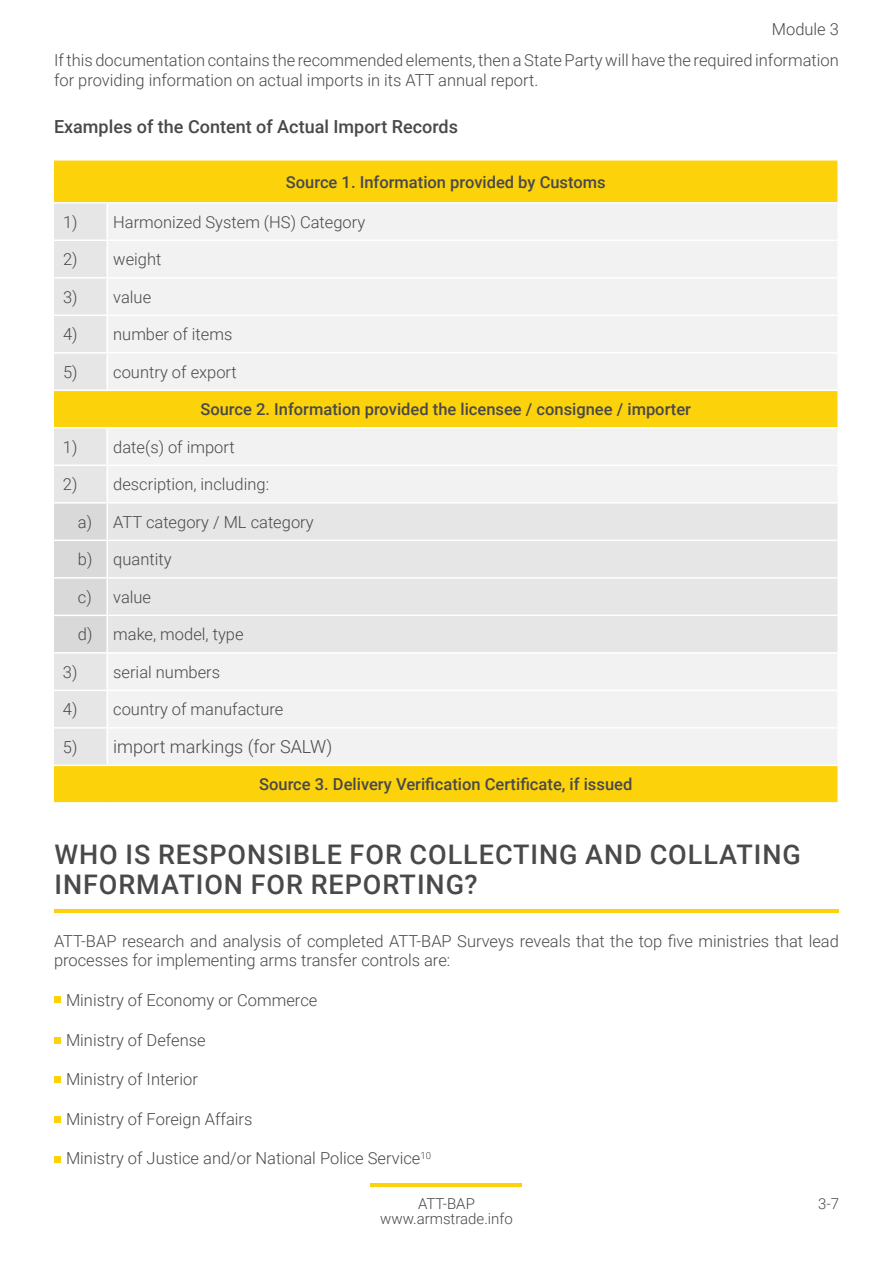
<style>
.page{position:relative;width:893px;height:1263px;background:#fff}
.page>*{position:absolute;margin:0;border:0;box-sizing:border-box;transform-origin:0 0}
.t1{font:500 27px/30px "Roboto";letter-spacing:.035em;color:#494949}
.t2{font:500 18px "Roboto";color:#494949}
.t3{font:300 18px "Roboto";color:#494949}
.t4{font:300 16.5px/19.8px "Roboto";color:#494949}
.t5{font:500 16.5px "Roboto";color:#494949}
.t6{font:300 15px/15px "Roboto";color:#494949;text-align:center}
.s1{font-size:16.5px}
</style>
<div class="page">
<hr style="left:371px;top:1183px;width:151px;height:3px;background:#fcd20b">
<div style="left:54px;top:161px;width:783px;height:641px;background:#fcd20b"></div>
<svg style="left:54px;top:204px;width:53px;height:561px;fill:#e6e6e6"></svg>
<svg style="left:107px;top:204px;width:730px;height:561px;fill:#f2f2f2"></svg>
<div style="left:54px;top:504px;width:52px;height:148px;background:#d9d9d9"></div>
<hr style="left:54px;top:202px;width:53px;height:2px;background:#fff">
<hr style="left:107px;top:202px;width:730px;height:2px;background:#fff">
<hr style="left:106px;top:204px;width:2px;height:36px;background:#fff">
<hr style="left:54px;top:240px;width:53px;height:1px;background:#fff">
<hr style="left:107px;top:240px;width:730px;height:1px;background:#fff">
<hr style="left:106px;top:241px;width:2px;height:36px;background:#fff">
<hr style="left:54px;top:277px;width:53px;height:2px;background:#fff">
<hr style="left:107px;top:277px;width:730px;height:2px;background:#fff">
<hr style="left:106px;top:279px;width:2px;height:36px;background:#fff">
<hr style="left:54px;top:315px;width:53px;height:1px;background:#fff">
<hr style="left:107px;top:315px;width:730px;height:1px;background:#fff">
<hr style="left:106px;top:316px;width:2px;height:36px;background:#fff">
<hr style="left:54px;top:352px;width:53px;height:2px;background:#fff">
<hr style="left:107px;top:352px;width:730px;height:2px;background:#fff">
<hr style="left:106px;top:354px;width:2px;height:36px;background:#fff">
<hr style="left:54px;top:390px;width:53px;height:1px;background:#fff">
<hr style="left:107px;top:390px;width:730px;height:1px;background:#fff">
<hr style="left:54px;top:427px;width:53px;height:2px;background:#fff">
<hr style="left:107px;top:427px;width:730px;height:2px;background:#fff">
<hr style="left:106px;top:429px;width:2px;height:36px;background:#fff">
<hr style="left:54px;top:465px;width:53px;height:1px;background:#fff">
<hr style="left:107px;top:465px;width:730px;height:1px;background:#fff">
<hr style="left:106px;top:466px;width:2px;height:36px;background:#fff">
<hr style="left:54px;top:502px;width:53px;height:2px;background:#fff">
<hr style="left:107px;top:502px;width:730px;height:2px;background:#fff">
<hr style="left:106px;top:504px;width:2px;height:36px;background:#fff">
<hr style="left:54px;top:540px;width:53px;height:1px;background:#fff">
<hr style="left:107px;top:540px;width:730px;height:1px;background:#fff">
<hr style="left:106px;top:541px;width:2px;height:36px;background:#fff">
<hr style="left:54px;top:577px;width:53px;height:2px;background:#fff">
<hr style="left:107px;top:577px;width:730px;height:2px;background:#fff">
<hr style="left:106px;top:579px;width:2px;height:36px;background:#fff">
<hr style="left:54px;top:615px;width:53px;height:1px;background:#fff">
<hr style="left:107px;top:615px;width:730px;height:1px;background:#fff">
<hr style="left:106px;top:616px;width:2px;height:36px;background:#fff">
<hr style="left:54px;top:652px;width:53px;height:2px;background:#fff">
<hr style="left:107px;top:652px;width:730px;height:2px;background:#fff">
<hr style="left:106px;top:654px;width:2px;height:36px;background:#fff">
<hr style="left:54px;top:690px;width:53px;height:1px;background:#fff">
<hr style="left:107px;top:690px;width:730px;height:1px;background:#fff">
<hr style="left:106px;top:691px;width:2px;height:36px;background:#fff">
<hr style="left:54px;top:727px;width:53px;height:2px;background:#fff">
<hr style="left:107px;top:727px;width:730px;height:2px;background:#fff">
<hr style="left:106px;top:729px;width:2px;height:36px;background:#fff">
<hr style="left:54px;top:765px;width:53px;height:1px;background:#fff">
<hr style="left:107px;top:765px;width:730px;height:1px;background:#fff">
<hr style="left:54px;top:909px;width:785px;height:4px;background:#fcd20b">
<div style="left:54px;top:996px;width:7px;height:7px;background:#fcd20b"></div>
<div style="left:54px;top:1076px;width:7px;height:7px;background:#fcd20b"></div>
<div style="left:54px;top:1037px;width:7px;height:7px;background:#fcd20b"></div>
<div style="left:54px;top:1116px;width:7px;height:7px;background:#fcd20b"></div>
<div style="left:54px;top:1155px;width:7px;height:7px;background:#fcd20b"></div>
<p class="t4" style="left:772px;top:19px;width:69px">Module 3</p>
<p class="t4" style="left:54px;top:50px;width:786px">If this documentation contains the recommended elements, then a State Party will have the required information for providing information on actual imports in its ATT annual report.</p>
<p class="t2" style="left:54px;top:114px;width:405px">Examples of the Content of Actual Import Records</p>
<p class="t5" style="left:286px;top:170px;width:321px">Source 1. Information provided by Customs</p>
<p class="t4" style="left:63px;top:211px;width:304px">1) Harmonized System (HS) Category</p>
<p class="t4" style="left:63px;top:249px;width:100px">2) weight</p>
<p class="t4" style="left:63px;top:286px;width:90px">3) value</p>
<p class="t4" style="left:63px;top:324px;width:171px">4) number of items</p>
<p class="t4" style="left:63px;top:361px;width:175px">5) country of export</p>
<p class="t5" style="left:200px;top:398px;width:492px">Source 2. Information provided the licensee / consignee / importer</p>
<p class="t4" style="left:63px;top:436px;width:173px">1) date(s) of import</p>
<p class="t4" style="left:63px;top:474px;width:208px">2) description, including:</p>
<p class="t4" style="left:78px;top:511px;width:237px">a) ATT category / ML category</p>
<p class="t4" style="left:78px;top:549px;width:95px">b) quantity</p>
<p class="t4" style="left:78px;top:586px;width:75px">c) value</p>
<p class="t4" style="left:78px;top:624px;width:167px">d) make, model, type</p>
<p class="t4" style="left:63px;top:661px;width:159px">3) serial numbers</p>
<p class="t4" style="left:63px;top:699px;width:222px">4) country of manufacture</p>
<p class="t3" style="left:63px;top:734px;width:271px"><span class="s1">5)</span> import markings (for SALW)</p>
<p class="t5" style="left:259px;top:773px;width:375px">Source 3. Delivery Verification Certificate, if issued</p>
<h1 class="t1" style="left:54px;top:839px;width:748px">WHO IS RESPONSIBLE FOR COLLECTING AND COLLATING<br>INFORMATION FOR REPORTING?</h1>
<p class="t4" style="left:54px;top:930px;width:786px">ATT-BAP research and analysis of completed ATT-BAP Surveys reveals that the top five ministries that lead processes for implementing arms transfer controls are:</p>
<p class="t4" style="left:66px;top:989px;width:253px">Ministry of Economy or Commerce</p>
<p class="t4" style="left:66px;top:1029px;width:141px">Ministry of Defense</p>
<p class="t4" style="left:66px;top:1069px;width:133px">Ministry of Interior</p>
<p class="t4" style="left:66px;top:1108px;width:188px">Ministry of Foreign Affairs</p>
<p class="t4" style="left:66px;top:1148px;width:367px">Ministry of Justice and/or National Police Service<sup>10</sup></p>
<p class="t6" style="left:380px;top:1196px;width:134px">ATT-BAP www.armstrade.info</p>
<p class="t6" style="left:818px;top:1196px;width:22px">3-7</p>
</div>
